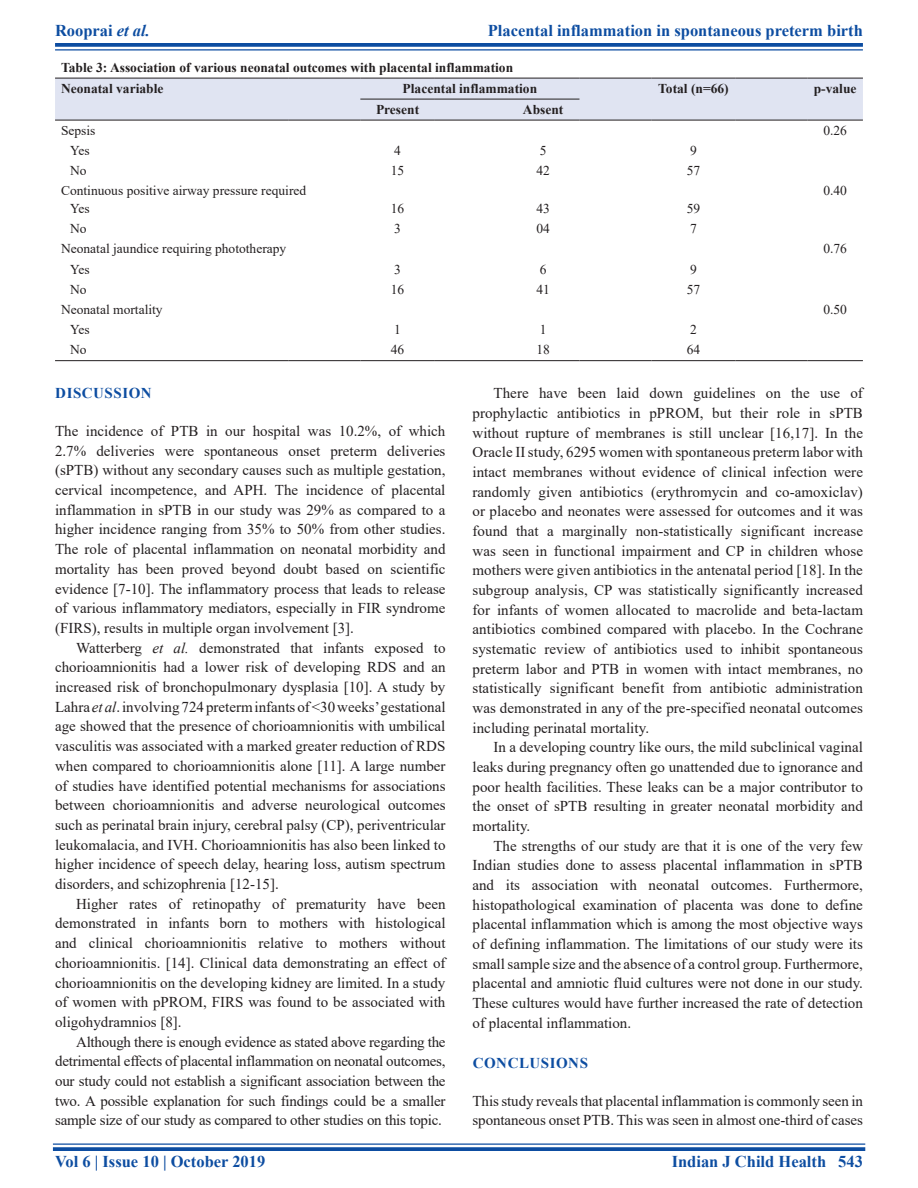
<style>
.page{position:relative;width:918px;height:1188px;background:#fff}
.page>*{position:absolute;margin:0;border:0;box-sizing:border-box;transform-origin:0 0}
.RF{font:700 16.5px "Times New Roman";color:#0d4da1}
.TX{font:15px/19.6px "Times New Roman";color:#231f20;text-align:justify}
.TXFL{font:15px/19.6px "Times New Roman";letter-spacing:-.005em;color:#231f20;text-align:justify}
.t1{font:700 15px "Times New Roman";letter-spacing:.035em;color:#0d4da1}
.TB{font:13.5px "Times New Roman";color:#231f20}
.TT{font:700 13.5px "Times New Roman";color:#231f20}
.TCH{font:700 13.5px "Times New Roman";color:#231f20}
.TBL{font:13.5px "Times New Roman";color:#231f20}
.s1{font-style:italic}
</style>
<div class="page">
<svg style="left:55px;top:43px;width:808px;height:4px;background:#1b57a6"></svg>
<hr style="left:55px;top:49px;width:808px;height:2px;background:#0d4da1">
<hr style="left:53px;top:1143px;width:812px;height:2px;background:#0d4da1">
<svg style="left:53px;top:1147px;width:812px;height:4px;background:#1b57a6"></svg>
<div style="left:55px;top:79px;width:808px;height:41px;background:#e0e4f2"></div>
<hr style="left:55px;top:360px;width:233px;height:1px;background:#231f20">
<hr style="left:288px;top:360px;width:72px;height:1px;background:#231f20">
<hr style="left:360px;top:360px;width:75px;height:1px;background:#231f20">
<hr style="left:435px;top:360px;width:72px;height:1px;background:#231f20">
<hr style="left:507px;top:360px;width:72px;height:1px;background:#231f20">
<hr style="left:579px;top:360px;width:73px;height:1px;background:#231f20">
<hr style="left:652px;top:360px;width:83px;height:1px;background:#231f20">
<hr style="left:735px;top:360px;width:72px;height:1px;background:#231f20">
<hr style="left:807px;top:360px;width:56px;height:1px;background:#231f20">
<hr style="left:55px;top:78px;width:233px;height:1px;background:#231f20">
<hr style="left:288px;top:78px;width:72px;height:1px;background:#231f20">
<hr style="left:360px;top:78px;width:75px;height:1px;background:#231f20">
<hr style="left:435px;top:78px;width:72px;height:1px;background:#231f20">
<hr style="left:507px;top:78px;width:72px;height:1px;background:#231f20">
<hr style="left:652px;top:78px;width:83px;height:1px;background:#231f20">
<hr style="left:735px;top:78px;width:72px;height:1px;background:#231f20">
<hr style="left:807px;top:78px;width:56px;height:1px;background:#231f20">
<hr style="left:55px;top:120px;width:233px;height:1px;background:#231f20">
<hr style="left:288px;top:120px;width:72px;height:1px;background:#231f20">
<hr style="left:360px;top:120px;width:75px;height:1px;background:#231f20">
<hr style="left:435px;top:120px;width:72px;height:1px;background:#231f20">
<hr style="left:507px;top:120px;width:72px;height:1px;background:#231f20">
<hr style="left:652px;top:120px;width:83px;height:1px;background:#231f20">
<hr style="left:735px;top:120px;width:72px;height:1px;background:#231f20">
<hr style="left:807px;top:120px;width:56px;height:1px;background:#231f20">
<hr style="left:360px;top:99px;width:75px;height:1px;background:#231f20">
<hr style="left:435px;top:99px;width:72px;height:1px;background:#231f20">
<hr style="left:507px;top:99px;width:72px;height:1px;background:#231f20">
<hr style="left:579px;top:78px;width:73px;height:1px;background:#231f20">
<hr style="left:579px;top:120px;width:73px;height:1px;background:#231f20">
<p class="RF" style="left:55px;top:18px;width:96px">Rooprai <span class="s1">et al.</span></p>
<p class="RF" style="left:488px;top:18px;width:377px">Placental inflammation in spontaneous preterm birth</p>
<p class="TT" style="left:61px;top:57px;width:454px">Table 3: Association of various neonatal outcomes with placental inflammation</p>
<p class="TCH" style="left:61px;top:78px;width:104px">Neonatal variable</p>
<p class="TCH" style="left:403px;top:78px;width:136px">Placental inflammation</p>
<p class="TCH" style="left:658px;top:78px;width:72px">Total (n=66)</p>
<p class="TCH" style="left:814px;top:78px;width:44px">p‑value</p>
<p class="TCH" style="left:376px;top:99px;width:45px">Present</p>
<p class="TCH" style="left:523px;top:99px;width:42px">Absent</p>
<p class="TB" style="left:61px;top:121px;width:36px">Sepsis</p>
<p class="TB" style="left:823px;top:121px;width:25px">0.26</p>
<p class="TB" style="left:70px;top:141px;width:21px">Yes</p>
<p class="TB" style="left:394px;top:141px;width:8px">4</p>
<p class="TB" style="left:540px;top:141px;width:8px">5</p>
<p class="TB" style="left:690px;top:141px;width:8px">9</p>
<p class="TB" style="left:70px;top:161px;width:18px">No</p>
<p class="TB" style="left:391px;top:161px;width:15px">15</p>
<p class="TB" style="left:536px;top:161px;width:15px">42</p>
<p class="TB" style="left:687px;top:161px;width:15px">57</p>
<p class="TB" style="left:61px;top:181px;width:247px">Continuous positive airway pressure required</p>
<p class="TB" style="left:823px;top:181px;width:25px">0.40</p>
<p class="TB" style="left:70px;top:199px;width:21px">Yes</p>
<p class="TB" style="left:391px;top:199px;width:15px">16</p>
<p class="TB" style="left:536px;top:199px;width:15px">43</p>
<p class="TB" style="left:687px;top:199px;width:15px">59</p>
<p class="TB" style="left:70px;top:219px;width:18px">No</p>
<p class="TB" style="left:394px;top:219px;width:8px">3</p>
<p class="TB" style="left:536px;top:219px;width:15px">04</p>
<p class="TB" style="left:690px;top:219px;width:8px">7</p>
<p class="TB" style="left:61px;top:239px;width:227px">Neonatal jaundice requiring phototherapy</p>
<p class="TB" style="left:823px;top:239px;width:25px">0.76</p>
<p class="TB" style="left:70px;top:260px;width:21px">Yes</p>
<p class="TB" style="left:394px;top:260px;width:8px">3</p>
<p class="TB" style="left:540px;top:260px;width:8px">6</p>
<p class="TB" style="left:690px;top:260px;width:8px">9</p>
<p class="TB" style="left:70px;top:280px;width:18px">No</p>
<p class="TB" style="left:391px;top:280px;width:15px">16</p>
<p class="TB" style="left:536px;top:280px;width:15px">41</p>
<p class="TB" style="left:687px;top:280px;width:15px">57</p>
<p class="TB" style="left:61px;top:300px;width:103px">Neonatal mortality</p>
<p class="TBL" style="left:823px;top:300px;width:25px">0.50</p>
<p class="TB" style="left:70px;top:320px;width:21px">Yes</p>
<p class="TB" style="left:394px;top:320px;width:8px">1</p>
<p class="TB" style="left:540px;top:320px;width:8px">1</p>
<p class="TB" style="left:690px;top:320px;width:8px">2</p>
<p class="TBL" style="left:70px;top:340px;width:18px">No</p>
<p class="TBL" style="left:391px;top:340px;width:15px">46</p>
<p class="TBL" style="left:536px;top:340px;width:15px">18</p>
<p class="TBL" style="left:687px;top:340px;width:15px">64</p>
<h1 class="t1" style="left:55px;top:382px;width:98px">DISCUSSION</h1>
<p class="TXFL" style="left:55px;top:421px;width:392px">The incidence of PTB in our hospital was 10.2%, of which 2.7% deliveries were spontaneous onset preterm deliveries (sPTB) without any secondary causes such as multiple gestation, cervical incompetence, and APH. The incidence of placental inflammation in sPTB in our study was 29% as compared to a higher incidence ranging from 35% to 50% from other studies.<br>The role of placental inflammation on neonatal morbidity and mortality has been proved beyond doubt based on scientific evidence [7-10]. The inflammatory process that leads to release of various inflammatory mediators, especially in FIR syndrome (FIRS), results in multiple organ involvement [3].</p>
<p class="TX" style="left:55px;top:637px;width:392px;text-indent:21px">Watterberg <span class="s1">et al.</span> demonstrated that infants exposed to chorioamnionitis had a lower risk of developing RDS and an increased risk of bronchopulmonary dysplasia [10]. A study by Lahra <span class="s1">et al</span>. involving 724 preterm infants of &lt;30weeks’ gestational age showed that the presence of chorioamnionitis with umbilical vasculitis was associated with a marked greater reduction of RDS when compared to chorioamnionitis alone [11]. A large number of studies have identified potential mechanisms for associations between chorioamnionitis and adverse neurological outcomes such as perinatal brain injury, cerebral palsy (CP), periventricular leukomalacia, and IVH. Chorioamnionitis has also been linked to higher incidence of speech delay, hearing loss, autism spectrum disorders, and schizophrenia [12-15].</p>
<p class="TX" style="left:55px;top:893px;width:392px;text-indent:21px">Higher rates of retinopathy of prematurity have been demonstrated in infants born to mothers with histological and clinical chorioamnionitis relative to mothers without chorioamnionitis. [14]. Clinical data demonstrating an effect of chorioamnionitis on the developing kidney are limited. In a study of women with pPROM, FIRS was found to be associated with oligohydramnios [8].</p>
<p class="TX" style="left:55px;top:1031px;width:392px;text-indent:21px">Although there is enough evidence as stated above regarding the detrimental effects of placental inflammation on neonatal outcomes, our study could not establish a significant association between the two. A possible explanation for such findings could be a smaller sample size of our study as compared to other studies on this topic.</p>
<p class="TX" style="left:472px;top:383px;width:392px;text-indent:21px">There have been laid down guidelines on the use of prophylactic antibiotics in pPROM, but their role in sPTB without rupture of membranes is still unclear [16,17]. In the Oracle II study, 6295 women with spontaneous preterm labor with intact membranes without evidence of clinical infection were randomly given antibiotics (erythromycin and co-amoxiclav) or placebo and neonates were assessed for outcomes and it was found that a marginally non-statistically significant increase was seen in functional impairment and CP in children whose mothers were given antibiotics in the antenatal period [18]. In the subgroup analysis, CP was statistically significantly increased for infants of women allocated to macrolide and beta-lactam antibiotics combined compared with placebo. In the Cochrane systematic review of antibiotics used to inhibit spontaneous preterm labor and PTB in women with intact membranes, no statistically significant benefit from antibiotic administration was demonstrated in any of the pre-specified neonatal outcomes including perinatal mortality.</p>
<p class="TX" style="left:472px;top:737px;width:392px;text-indent:21px">In a developing country like ours, the mild subclinical vaginal leaks during pregnancy often go unattended due to ignorance and poor health facilities. These leaks can be a major contributor to the onset of sPTB resulting in greater neonatal morbidity and mortality.</p>
<p class="TX" style="left:472px;top:835px;width:392px;text-indent:21px">The strengths of our study are that it is one of the very few Indian studies done to assess placental inflammation in sPTB and its association with neonatal outcomes. Furthermore, histopathological examination of placenta was done to define placental inflammation which is among the most objective ways of defining inflammation. The limitations of our study were its small sample size and the absence of a control group. Furthermore, placental and amniotic fluid cultures were not done in our study.<br>These cultures would have further increased the rate of detection of placental inflammation.</p>
<h1 class="t1" style="left:473px;top:1052px;width:117px">CONCLUSIONS</h1>
<p class="TXFL" style="left:472px;top:1091px;width:392px">This study reveals that placental inflammation is commonly seen in spontaneous onset PTB. This was seen in almost one-third of cases</p>
<p class="RF" style="left:55px;top:1150px;width:212px">Vol 6 | Issue 10 | October 2019</p>
<p class="RF" style="left:672px;top:1150px;width:193px">Indian J Child Health 543</p>
</div>
